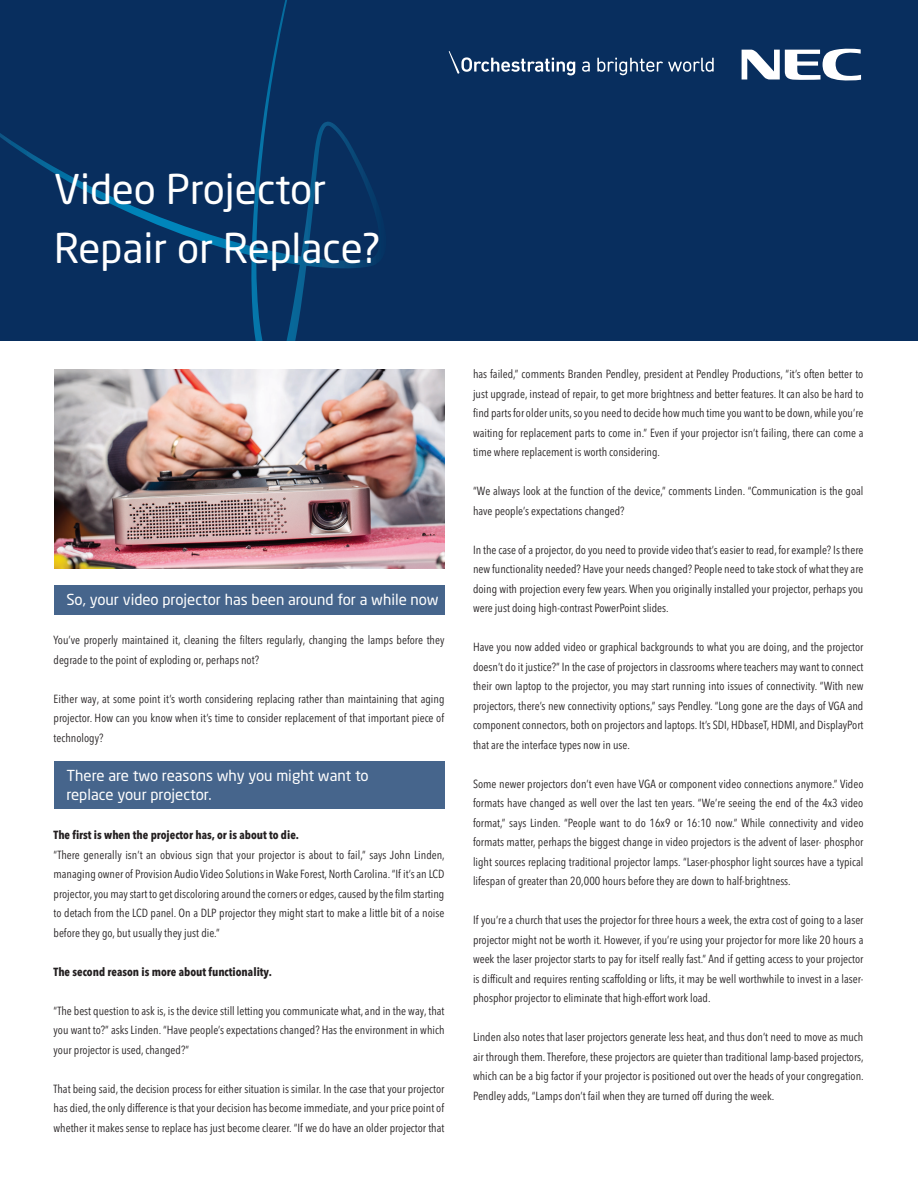
<style>
.page{position:relative;width:918px;height:1188px;background:#fff}
.page>*{position:absolute;margin:0;border:0;box-sizing:border-box;transform-origin:0 0}
.t1{font:40.5px/60px "Neo Sans Std";color:#fff}
.t2{font:15px/19.5px "Neo Sans Std";color:#fff}
.t3{font:condensed 11.7px/19.5px "Avenir Next LT Pro";color:#231f20;text-align:justify}
.t4{font:700 condensed 11.7px "Avenir Next LT Pro";color:#231f20}
</style>
<div class="page">
<div style="left:54px;top:586px;width:390px;height:29px;background:#46658c"></div>
<div style="left:54px;top:761px;width:390px;height:48px;background:#46658c"></div>
<div style="left:0;top:0;width:918px;height:343px;background:#082e5e"></div>
<svg style="left:0;top:0;width:376px;height:341px"></svg>
<svg style="left:742px;top:48px;width:119px;height:33px"></svg>
<svg style="left:582px;top:61px;width:8px;height:11px"></svg>
<svg style="left:597px;top:58px;width:117px;height:17px"></svg>
<svg style="left:449px;top:51px;width:126px;height:24px"></svg>
<div style="left:0;top:341px;width:918px;height:15px;background:#fff"></div>
<img style="left:54px;top:369px;width:390px;height:199px">
<h1 class="t1" style="left:54px;top:158px;width:328px">Video Projector<br>Repair or Replace?</h1>
<p class="t2" style="left:66px;top:590px;width:374px">So, your video projector has been around for a while now</p>
<p class="t3" style="left:54px;top:631px;width:392px">You’ve properly maintained it, cleaning the filters regularly, changing the lamps before they degrade to the point of exploding or, perhaps not?</p>
<p class="t3" style="left:54px;top:689px;width:392px">Either way, at some point it’s worth considering replacing rather than maintaining that aging projector. How can you know when it’s time to consider replacement of that important piece of technology?</p>
<p class="t2" style="left:66px;top:765px;width:304px">There are two reasons why you might want to replace your projector.</p>
<p class="t4" style="left:54px;top:828px;width:247px">The first is when the projector has, or is about to die.</p>
<p class="t3" style="left:54px;top:845px;width:393px">“There generally isn’t an obvious sign that your projector is about to fail,” says John Linden, managing owner of Provision Audio Video Solutions in Wake Forest, North Carolina. “If it’s an LCD projector, you may start to get discoloring around the corners or edges, caused by the film starting to detach from the LCD panel. On a DLP projector they might start to make a little bit of a noise before they go, but usually they just die.”</p>
<p class="t4" style="left:54px;top:965px;width:220px">The second reason is more about functionality.</p>
<p class="t3" style="left:54px;top:1001px;width:392px">“The best question to ask is, is the device still letting you communicate what, and in the way, that you want to?” asks Linden. “Have people’s expectations changed? Has the environment in which your projector is used, changed?”</p>
<p class="t3" style="left:54px;top:1079px;width:392px">That being said, the decision process for either situation is similar. In the case that your projector has died, the only difference is that your decision has become immediate, and your price point of whether it makes sense to replace has just become clearer. “If we do have an older projector that</p>
<p class="t3" style="left:473px;top:364px;width:392px">has failed,” comments Branden Pendley, president at Pendley Productions, “it’s often better to just upgrade, instead of repair, to get more brightness and better features. It can also be hard to find parts for older units, so you need to decide how much time you want to be down, while you’re waiting for replacement parts to come in.” Even if your projector isn’t failing, there can come a time where replacement is worth considering.</p>
<p class="t3" style="left:473px;top:481px;width:392px">“We always look at the function of the device,” comments Linden. “Communication is the goal have people’s expectations changed?</p>
<p class="t3" style="left:473px;top:540px;width:392px">In the case of a projector, do you need to provide video that’s easier to read, for example? Is there new functionality needed? Have your needs changed? People need to take stock of what they are doing with projection every few years. When you originally installed your projector, perhaps you were just doing high-contrast PowerPoint slides.</p>
<p class="t3" style="left:473px;top:637px;width:392px">Have you now added video or graphical backgrounds to what you are doing, and the projector doesn’t do it justice?” In the case of projectors in classrooms where teachers may want to connect their own laptop to the projector, you may start running into issues of connectivity. “With new projectors, there’s new connectivity options,” says Pendley. “Long gone are the days of VGA and component connectors, both on projectors and laptops. It’s SDI, HDbaseT, HDMI, and DisplayPort that are the interface types now in use.</p>
<p class="t3" style="left:473px;top:774px;width:392px">Some newer projectors don’t even have VGA or component video connections anymore.” Video formats have changed as well over the last ten years. “We’re seeing the end of the 4x3 video format,” says Linden. “People want to do 16x9 or 16:10 now.” While connectivity and video formats matter, perhaps the biggest change in video projectors is the advent of laser- phosphor light sources replacing traditional projector lamps. “Laser-phosphor light sources have a typical lifespan of greater than 20,000 hours before they are down to half-brightness.</p>
<p class="t3" style="left:473px;top:910px;width:392px">If you’re a church that uses the projector for three hours a week, the extra cost of going to a laser projector might not be worth it. However, if you’re using your projector for more like 20 hours a week the laser projector starts to pay for itself really fast.” And if getting access to your projector is difficult and requires renting scaffolding or lifts, it may be well worthwhile to invest in a laser&shy;phosphor projector to eliminate that high-effort work load.</p>
<p class="t3" style="left:473px;top:1027px;width:392px">Linden also notes that laser projectors generate less heat, and thus don’t need to move as much air through them. Therefore, these projectors are quieter than traditional lamp-based projectors, which can be a big factor if your projector is positioned out over the heads of your congregation.<br>Pendley adds, “Lamps don’t fail when they are turned off during the week.</p>
</div>
